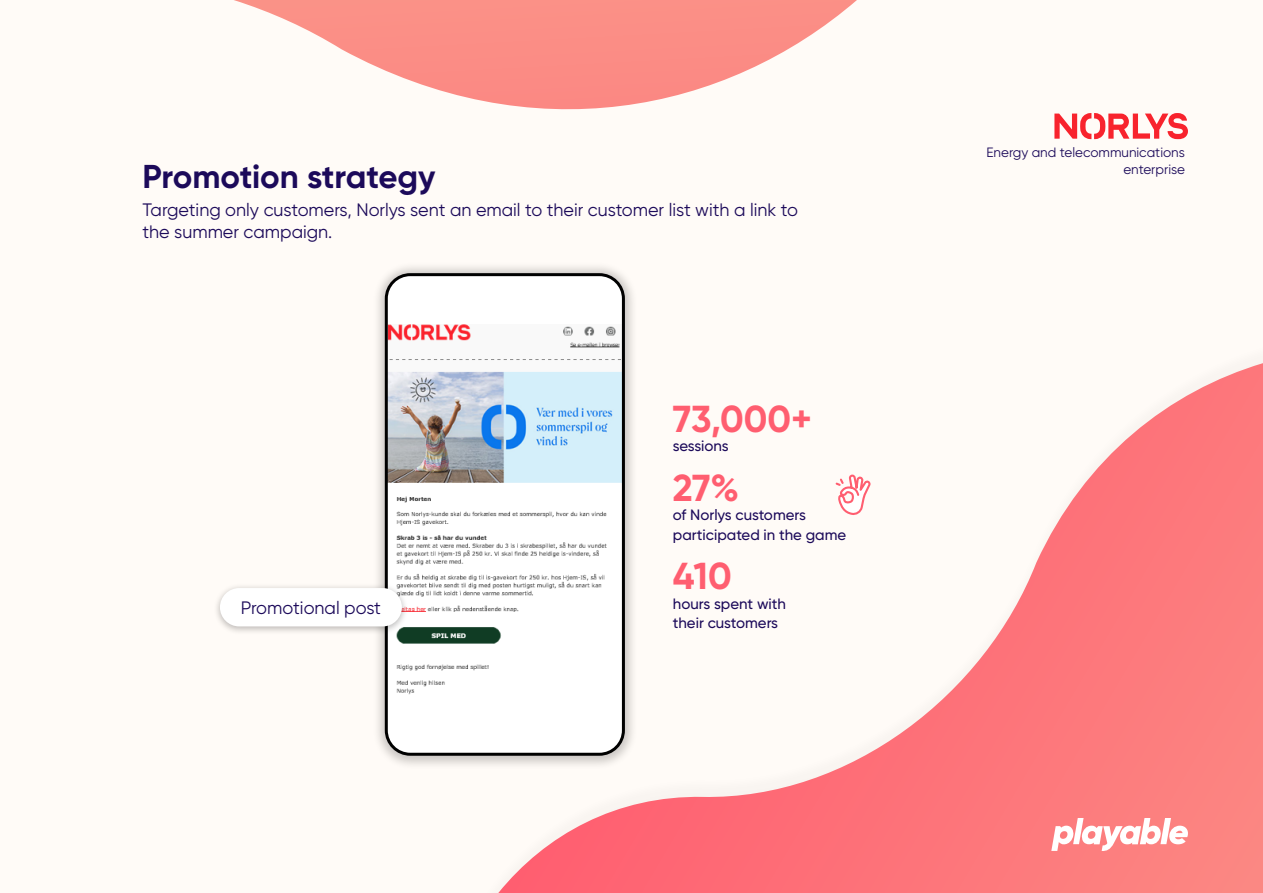
<style>
.page{position:relative;width:1263px;height:893px;background:#fffbf7}
.page>*{position:absolute;margin:0;border:0;box-sizing:border-box;transform-origin:0 0}
.t1{font:700 37.5px "Gilroy";color:#ff5e70}
.t2{font:700 33px "Gilroy";letter-spacing:-.005em;color:#1c0a5a}
.t3{font:18px/21.6px "Gilroy";color:#1c0a5a}
.t4{font:500 15px/19.5px "Gilroy";color:#1c0a5a}
.t5{font:13.5px/16.2px "Gilroy";color:#1c0a5a;text-align:right}
</style>
<div class="page">
<svg style="left:498px;top:363px;width:765px;height:530px"></svg>
<svg style="left:234px;top:0;width:623px;height:110px"></svg>
<svg style="left:1051px;top:818px;width:138px;height:33px"></svg>
<div style="left:372px;top:262px;width:266px;height:508px;background:#000;opacity:.21"></div>
<div style="left:386px;top:275px;width:237px;height:479px;background:#fff;border-radius:24px"></div>
<img style="left:389px;top:324px;width:232px;height:371px">
<div style="left:385px;top:273px;width:240px;height:483px;border:3px solid #000;border-radius:24px"></div>
<div style="left:213px;top:583px;width:195px;height:52px;background:#000;opacity:.26"></div>
<div style="left:220px;top:588px;width:182px;height:38px;background:#fff;border-radius:19px"></div>
<svg style="left:834px;top:473px;width:37px;height:54px"></svg>
<svg style="left:1054px;top:113px;width:134px;height:26px"></svg>
<h2 class="t2" style="left:142px;top:156px;width:294px">Promotion strategy</h2>
<p class="t3" style="left:142px;top:199px;width:657px">Targeting only customers, Norlys sent an email to their customer list with a link to the summer campaign.</p>
<p class="t3" style="left:241px;top:597px;width:142px">Promotional post</p>
<h1 class="t1" style="left:673px;top:395px;width:141px">73,000+</h1>
<p class="t4" style="left:673px;top:436px;width:57px">sessions</p>
<h1 class="t1" style="left:673px;top:464px;width:68px">27%</h1>
<p class="t4" style="left:673px;top:505px;width:175px">of Norlys customers participated in the game</p>
<h1 class="t1" style="left:673px;top:553px;width:60px">410</h1>
<p class="t4" style="left:673px;top:594px;width:115px">hours spent with their customers</p>
<p class="t5" style="left:986px;top:144px;width:200px">Energy and telecommunications enterprise</p>
</div>
